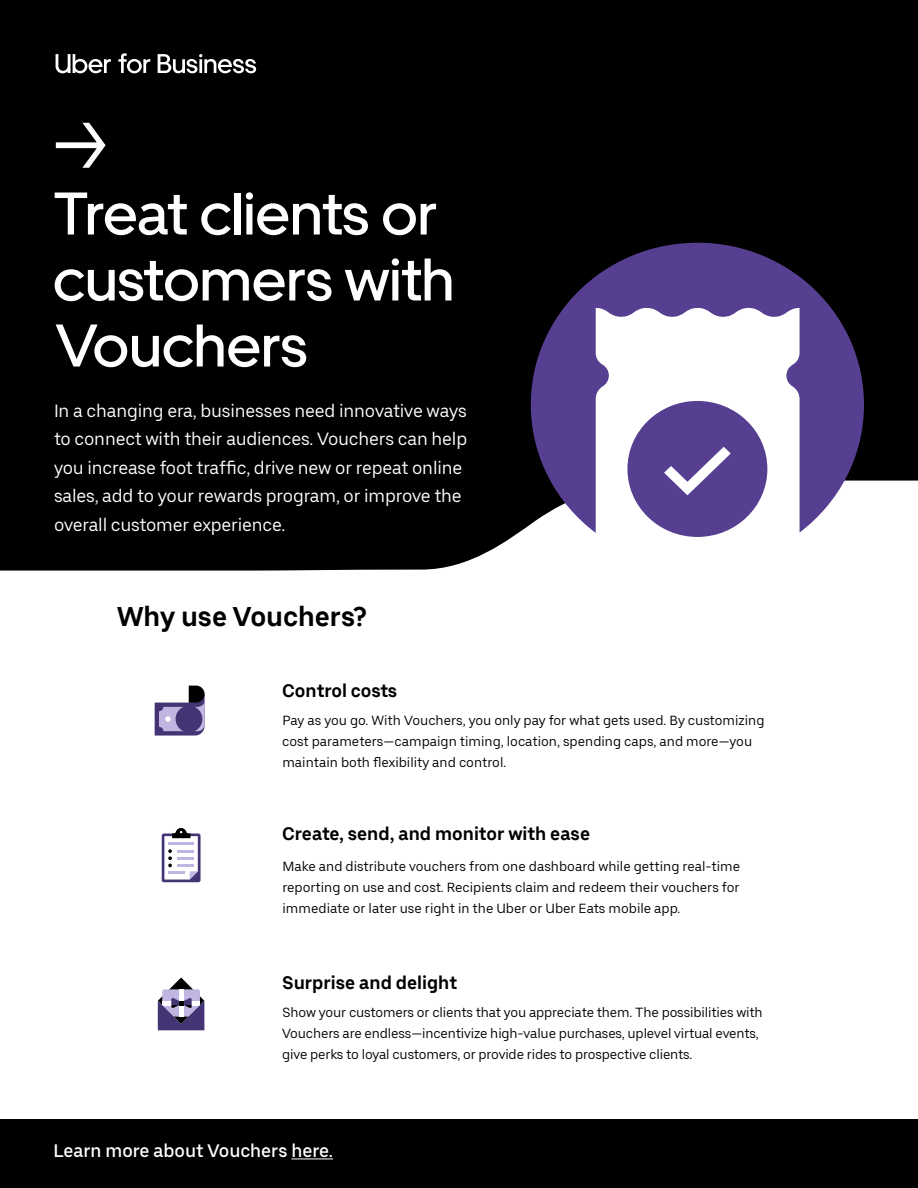
<style>
.page{position:relative;width:918px;height:1188px;background:#fff}
.page>*{position:absolute;margin:0;border:0;box-sizing:border-box;transform-origin:0 0}
.t1{font:500 60px/66.8px "Uber Move";color:#fff}
.t2{font:700 27px "Uber Move Text";color:#000}
.t3{font:18px/28.5px "Uber Move Text";letter-spacing:-.01em;color:#fff}
.t4{font:700 18px "Uber Move Text";color:#000}
.t5{font:500 18px "Uber Move Text";color:#fff}
.t6{font:13.5px/21px "Uber Move Text";letter-spacing:-.01em;color:#000}
</style>
<div class="page">
<div style="left:0;top:0;width:918px;height:571px;background:#000"></div>
<div style="left:0;top:1120px;width:918px;height:68px;background:#000"></div>
<svg style="left:56px;top:54px;width:55px;height:19px"></svg>
<svg style="left:118px;top:53px;width:32px;height:20px"></svg>
<svg style="left:158px;top:54px;width:98px;height:19px"></svg>
<div style="left:162px;top:834px;width:39px;height:48px;background:#453473;border-radius:2px"></div>
<svg style="left:164px;top:828px;width:34px;height:52px;background:#d1cfd8"></svg>
<hr style="left:177px;top:864px;width:17px;height:3px;background:#c1b5e2">
<hr style="left:168px;top:871px;width:17px;height:3px;background:#c1b5e2">
<hr style="left:168px;top:843px;width:26px;height:2px;background:#c1b5e2">
<svg style="left:155px;top:686px;width:50px;height:50px"></svg>
<svg style="left:158px;top:978px;width:46px;height:52px"></svg>
<hr style="left:291px;top:1158px;width:42px;height:1px;background:#fff">
<div style="left:588px;top:298px;width:224px;height:258px;background:#fff"></div>
<svg style="left:531px;top:243px;width:333px;height:290px"></svg>
<div style="left:627px;top:401px;width:140px;height:136px;background:#563f91;border-radius:50%"></div>
<svg style="left:664px;top:447px;width:67px;height:48px"></svg>
<h1 class="t1" style="left:51px;top:111px;width:405px">→<br>Treat clients or customers with<br>Vouchers</h1>
<h3 class="t3" style="left:54px;top:398px;width:415px">In a changing era, businesses need innovative ways to connect with their audiences. Vouchers can help you increase foot traffic, drive new or repeat online sales, add to your rewards program, or improve the overall customer experience.</h3>
<h2 class="t2" style="left:117px;top:606px;width:251px">Why use Vouchers?</h2>
<h3 class="t4" style="left:282px;top:683px;width:117px">Control costs</h3>
<p class="t6" style="left:282px;top:711px;width:484px">Pay as you go. With Vouchers, you only pay for what gets used. By customizing cost parameters—campaign timing, location, spending caps, and more—you maintain both flexibility and control.</p>
<h3 class="t4" style="left:282px;top:827px;width:309px">Create, send, and monitor with ease</h3>
<p class="t6" style="left:282px;top:857px;width:459px;text-align:justify">Make and distribute vouchers from one dashboard while getting real-time reporting on use and cost. Recipients claim and redeem their vouchers for immediate or later use right in the Uber or Uber Eats mobile app.</p>
<h3 class="t4" style="left:283px;top:975px;width:176px">Surprise and delight</h3>
<p class="t6" style="left:282px;top:1003px;width:482px">Show your customers or clients that you appreciate them. The possibilities with<br>Vouchers are endless—incentivize high-value purchases, uplevel virtual events, give perks to loyal customers, or provide rides to prospective clients.</p>
<h3 class="t5" style="left:53px;top:1144px;width:281px">Learn more about Vouchers here.</h3>
</div>
